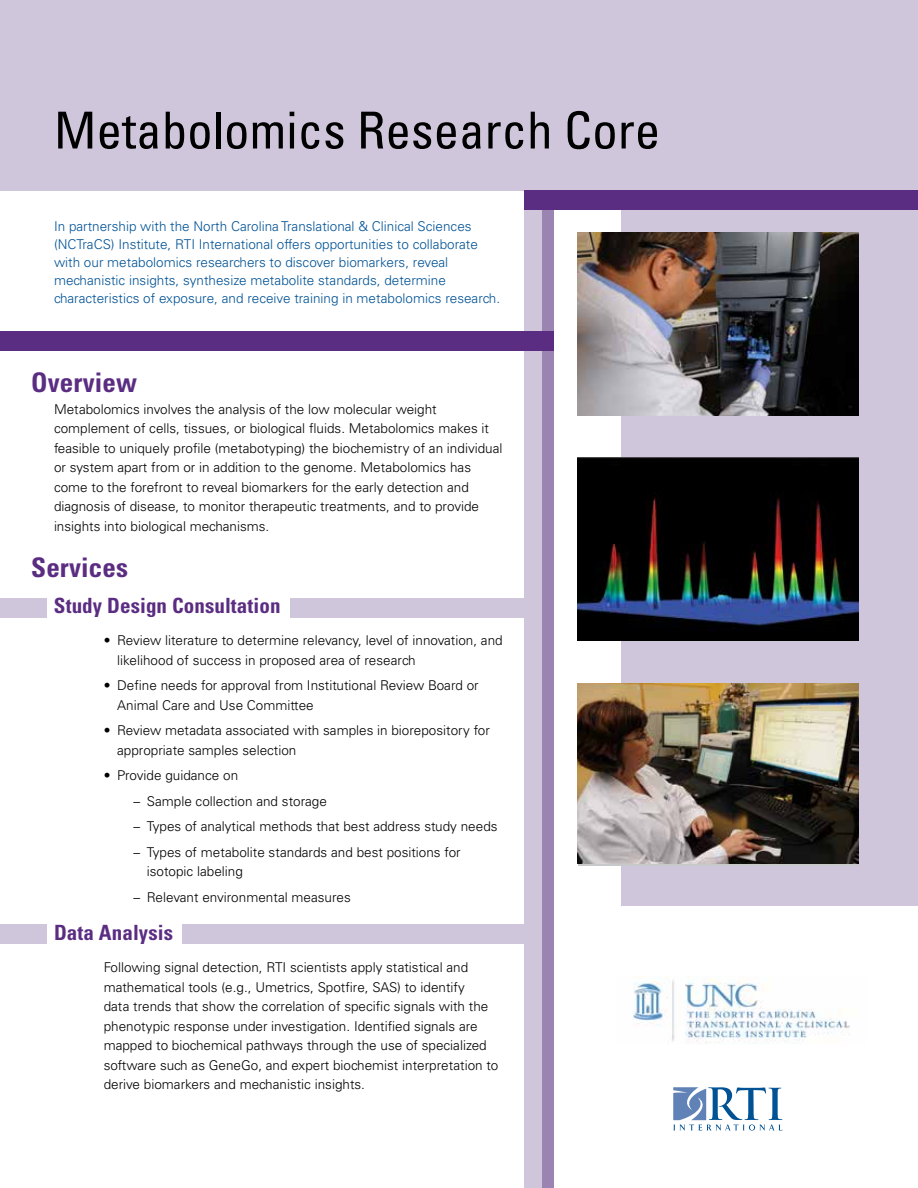
<style>
.page{position:relative;width:918px;height:1188px;background:#fff}
.page>*{position:absolute;margin:0;border:0;box-sizing:border-box;transform-origin:0 0}
.t1{font:condensed 51px "Univers LT Std";color:#000}
.t2{font:700 condensed 27px "Univers LT Std";letter-spacing:.005em;color:#5b2d82}
.t3{font:700 condensed 21px "Univers LT Std";letter-spacing:.005em;color:#5b2d82}
.t4{font:300 13.5px/19.5px "Univers LT Std";color:#000}
.t5{font:300 13.5px/18px "Univers LT Std";color:#005295}
</style>
<div class="page">
<div style="left:524px;top:190px;width:24px;height:998px;background:#d0c6dc"></div>
<div style="left:542px;top:190px;width:12px;height:998px;background:#9c84b2"></div>
<div style="left:621px;top:193px;width:297px;height:712px;background:#d0c6dc"></div>
<div style="left:0;top:0;width:918px;height:190px;background:#d0c6dc"></div>
<img style="left:578px;top:233px;width:281px;height:182px">
<img style="left:578px;top:458px;width:281px;height:183px">
<img style="left:633px;top:976px;width:217px;height:68px">
<img style="left:578px;top:683px;width:281px;height:181px">
<div style="left:0;top:331px;width:554px;height:19px;background:#5b2d82"></div>
<div style="left:524px;top:190px;width:394px;height:20px;background:#5b2d82"></div>
<div style="left:0;top:598px;width:46px;height:20px;background:#d0c6dc"></div>
<div style="left:291px;top:598px;width:238px;height:20px;background:#d0c6dc"></div>
<div style="left:0;top:924px;width:46px;height:20px;background:#d0c6dc"></div>
<div style="left:183px;top:924px;width:353px;height:20px;background:#d0c6dc"></div>
<svg style="left:673px;top:1087px;width:110px;height:44px"></svg>
<h1 class="t1" style="left:54px;top:98px;width:608px">Metabolomics Research Core</h1>
<p class="t5" style="left:54px;top:217px;width:448px">In partnership with the North Carolina Translational &amp; Clinical Sciences (NCTraCS) Institute, RTI International offers opportunities to collaborate with our metabolomics researchers to discover biomarkers, reveal mechanistic insights, synthesize metabolite standards, determine characteristics of exposure, and receive training in metabolomics research.</p>
<h2 class="t2" style="left:31px;top:366px;width:107px">Overview</h2>
<p class="t4" style="left:54px;top:399px;width:450px">Metabolomics involves the analysis of the low molecular weight complement of cells, tissues, or biological fluids. Metabolomics makes it feasible to uniquely profile (metabotyping) the biochemistry of an individual or system apart from or in addition to the genome. Metabolomics has come to the forefront to reveal biomarkers for the early detection and diagnosis of disease, to monitor therapeutic treatments, and to provide insights into biological mechanisms.</p>
<h2 class="t2" style="left:31px;top:551px;width:98px">Services</h2>
<h3 class="t3" style="left:54px;top:593px;width:228px">Study Design Consultation</h3>
<p class="t4" style="left:117px;top:631px;width:387px;text-indent:-14px">• Review literature to determine relevancy, level of innovation, and likelihood of success in proposed area of research</p>
<p class="t4" style="left:117px;top:676px;width:363px;text-indent:-14px">• Define needs for approval from Institutional Review Board or<br>Animal Care and Use Committee</p>
<p class="t4" style="left:117px;top:721px;width:374px;text-indent:-14px">• Review metadata associated with samples in biorepository for appropriate samples selection</p>
<p class="t4" style="left:104px;top:766px;width:136px">• Provide guidance on</p>
<p class="t4" style="left:133px;top:791px;width:195px">– Sample collection and storage</p>
<p class="t4" style="left:133px;top:817px;width:366px">– Types of analytical methods that best address study needs</p>
<p class="t4" style="left:147px;top:842px;width:315px;text-indent:-14px">– Types of metabolite standards and best positions for isotopic labeling</p>
<p class="t4" style="left:133px;top:887px;width:219px">– Relevant environmental measures</p>
<h3 class="t3" style="left:54px;top:920px;width:121px">Data Analysis</h3>
<p class="t4" style="left:104px;top:958px;width:396px">Following signal detection, RTI scientists apply statistical and mathematical tools (e.g., Umetrics, Spotfire, SAS) to identify<br>data trends that show the correlation of specific signals with the phenotypic response under investigation. Identified signals are mapped to biochemical pathways through the use of specialized software such as GeneGo, and expert biochemist interpretation to derive biomarkers and mechanistic insights.</p>
</div>
